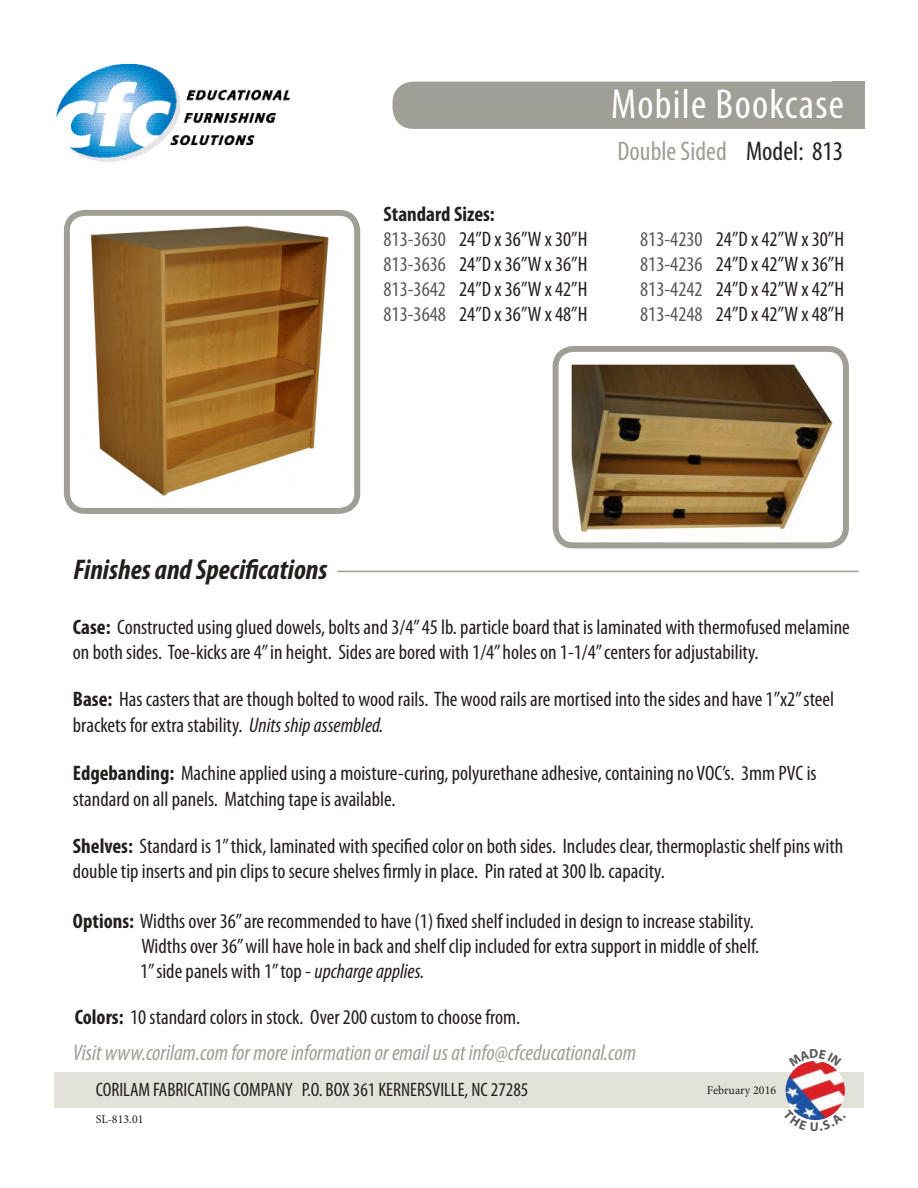
<style>
.page{position:relative;width:918px;height:1188px;background:#fff}
.page>*{position:absolute;margin:0;border:0;box-sizing:border-box;transform-origin:0 0}
.t1{font:condensed 42px "Myriad Pro";letter-spacing:.03em;color:#fff}
.t2{font:italic 700 condensed 28.5px "Myriad Pro";color:#241f1f}
.t3{font:condensed 27px "Myriad Pro";color:#9f9f98}
.t4{font:italic condensed 22.5px "Myriad Pro";color:#9f9f98}
.t5{font:condensed 21px/25.2px "Myriad Pro";color:#241f1f}
.t6{font:condensed 19.5px "Myriad Pro";color:#241f1f}
.t7{font:12px "Minion Pro";color:#241f1f}
.s1{font-weight:700}
.s2{color:#5a5758}
.s3{color:#241f1f}
.s4{font-style:italic}
</style>
<div class="page">
<div style="left:393px;top:82px;width:471px;height:47px;background:#9f9f98;border-radius:21px"></div>
<div style="left:833px;top:82px;width:32px;height:47px;background:#9f9f98"></div>
<div style="left:54px;top:1072px;width:810px;height:35px;background:#e3e2d9"></div>
<img style="left:786px;top:1061px;width:59px;height:59px;border-radius:30px">
<img style="left:56px;top:64px;width:234px;height:97px">
<hr style="left:338px;top:571px;width:521px;height:1px;background:#9f9f98">
<img style="left:71px;top:217px;width:281px;height:290px">
<div style="left:64px;top:210px;width:296px;height:304px;border:6px solid #9f9f98;border-radius:18px"></div>
<img style="left:572px;top:365px;width:270px;height:176px">
<div style="left:553px;top:346px;width:296px;height:202px;border:6px solid #9f9f98;border-radius:18px"></div>
<svg style="left:799px;top:1061px;width:33px;height:5px"></svg>
<svg style="left:793px;top:1110px;width:45px;height:11px"></svg>
<h1 class="t1" style="left:611px;top:79px;width:234px">Mobile Bookcase</h1>
<p class="t5" style="left:384px;top:201px;width:205px"><span class="s1">Standard Sizes:<br></span><span class="s2">813-3630</span> 24”D x 36”W x 30”H<br><span class="s2">813-3636</span> 24”D x 36”W x 36”H<br><span class="s2">813-3642</span> 24”D x 36”W x 42”H<br><span class="s2">813-3648</span> 24”D x 36”W x 48”H</p>
<p class="t3" style="left:617px;top:135px;width:227px">Double Sided <span class="s3">Model: 813</span></p>
<p class="t5" style="left:640px;top:226px;width:205px;text-align:justify"><span class="s2">813-4230</span> 24”D x 42”W x 30”H <span class="s2">813-4236</span> 24”D x 42”W x 36”H <span class="s2">813-4242</span> 24”D x 42”W x 42”H <span class="s2">813-4248</span> 24”D x 42”W x 48”H</p>
<h2 class="t2" style="left:73px;top:551px;width:256px">Finishes and Specifications</h2>
<p class="t5" style="left:73px;top:614px;width:778px"><span class="s1">Case:</span> Constructed using glued dowels, bolts and 3/4” 45 lb. particle board that is laminated with thermofused melamine on both sides. Toe-kicks are 4” in height. Sides are bored with 1/4” holes on 1-1/4” centers for adjustability.</p>
<p class="t5" style="left:73px;top:687px;width:763px"><span class="s1">Base:</span> Has casters that are though bolted to wood rails. The wood rails are mortised into the sides and have 1”x2” steel brackets for extra stability. <span class="s4">Units ship assembled.</span></p>
<p class="t5" style="left:73px;top:761px;width:745px"><span class="s1">Edgebanding:</span> Machine applied using a moisture-curing, polyurethane adhesive, containing no VOC’s. 3mm PVC is standard on all panels. Matching tape is available.</p>
<p class="t5" style="left:73px;top:833px;width:772px"><span class="s1">Shelves:</span> Standard is 1” thick, laminated with specified color on both sides. Includes clear, thermoplastic shelf pins with double tip inserts and pin clips to secure shelves firmly in place. Pin rated at 300 lb. capacity.</p>
<p class="t5" style="left:140px;top:908px;width:621px;text-indent:-67px"><span class="s1">Options:</span> Widths over 36” are recommended to have (1) fixed shelf included in design to increase stability.<br>Widths over 36” will have hole in back and shelf clip included for extra support in middle of shelf.<br>1” side panels with 1” top - <span class="s4">upcharge applies.</span></p>
<p class="t5" style="left:75px;top:1005px;width:447px"><span class="s1">Colors:</span> 10 standard colors in stock. Over 200 custom to choose from.</p>
<p class="t4" style="left:73px;top:1039px;width:565px">Visit www.corilam.com for more information or email us at info@cfceducational.com</p>
<p class="t6" style="left:96px;top:1078px;width:434px">CORILAM FABRICATING COMPANY P.O. BOX 361 KERNERSVILLE, NC 27285</p>
<p class="t7" style="left:96px;top:1111px;width:49px">SL-813.01</p>
<p class="t7" style="left:707px;top:1082px;width:71px">February 2016</p>
</div>
